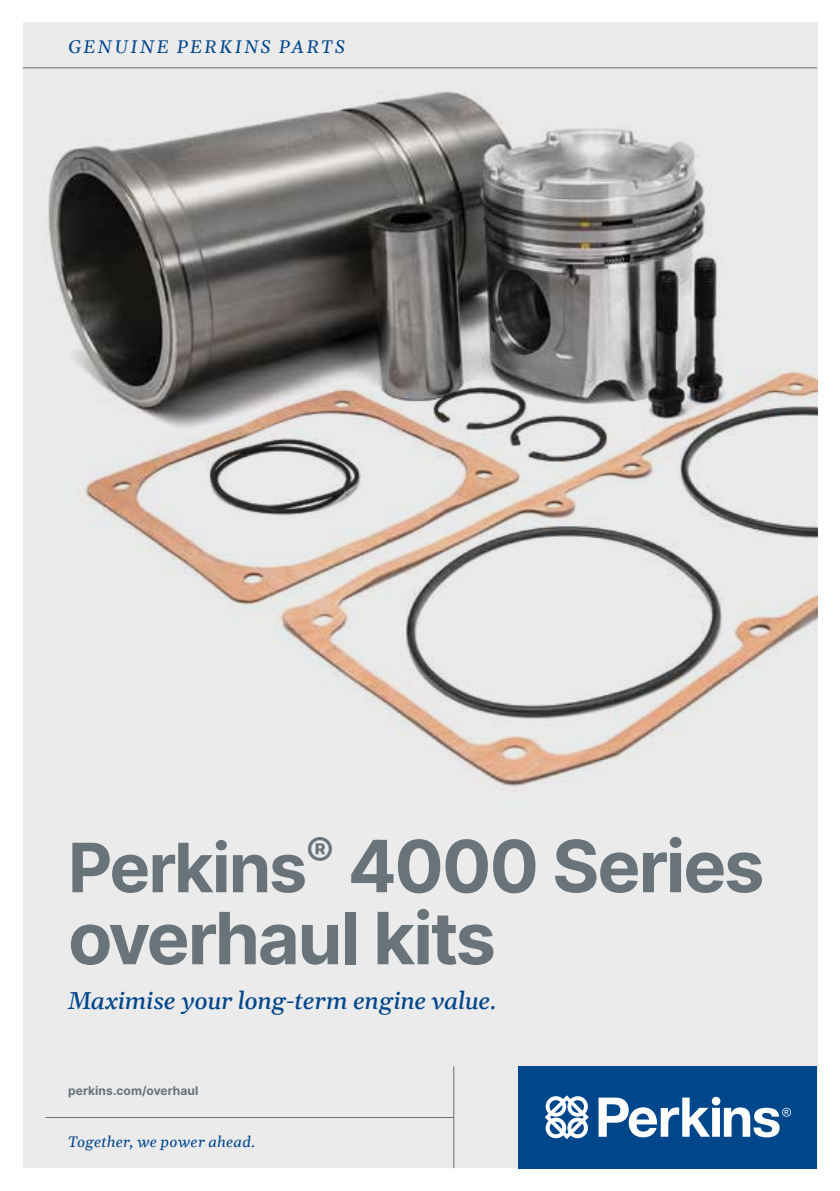
<style>
.page{position:relative;width:840px;height:1191px;background:#fff}
.page>*{position:absolute;margin:0;border:0;box-sizing:border-box;transform-origin:0 0}
.t1{font:72px/72px "Inter";letter-spacing:-.03em;color:#68737a}
.t2{font:italic 500 24px "Gelasio";letter-spacing:-.015em;color:#00468b}
.t3{font:italic 18px "Gelasio";letter-spacing:.14em;color:#00468b}
.t4{font:italic 15px "Gelasio";letter-spacing:.02em;color:#00468b}
.t5{font:12px "Inter";letter-spacing:.01em;color:#68737a}
.s1{font-size:68px}
</style>
<div class="page">
<div style="left:23px;top:23px;width:793px;height:1145px;background:#ebebec"></div>
<hr style="left:23px;top:67px;width:793px;height:1px;background:#68737a">
<div style="left:518px;top:1066px;width:298px;height:102px;background:#00468b"></div>
<svg style="left:544px;top:1095px;width:44px;height:44px"></svg>
<svg style="left:598px;top:1096px;width:192px;height:41px"></svg>
<hr style="left:45px;top:1117px;width:409px;height:1px;background:#68737a">
<hr style="left:453px;top:1066px;width:1px;height:102px;background:#68737a">
<img style="left:23px;top:68px;width:794px;height:737px">
<p class="t3" style="left:68px;top:32px;width:278px">GENUINE PERKINS PARTS</p>
<h1 class="t1" style="left:68px;top:828px;width:697px"><span class="s1">Perkins</span><sup>®</sup> 4000 Series overhaul kits</h1>
<p class="t2" style="left:68px;top:981px;width:430px">Maximise your long-term engine value.</p>
<p class="t5" style="left:68px;top:1081px;width:132px">perkins.com/overhaul</p>
<p class="t4" style="left:68px;top:1129px;width:189px">Together, we power ahead.</p>
</div>
